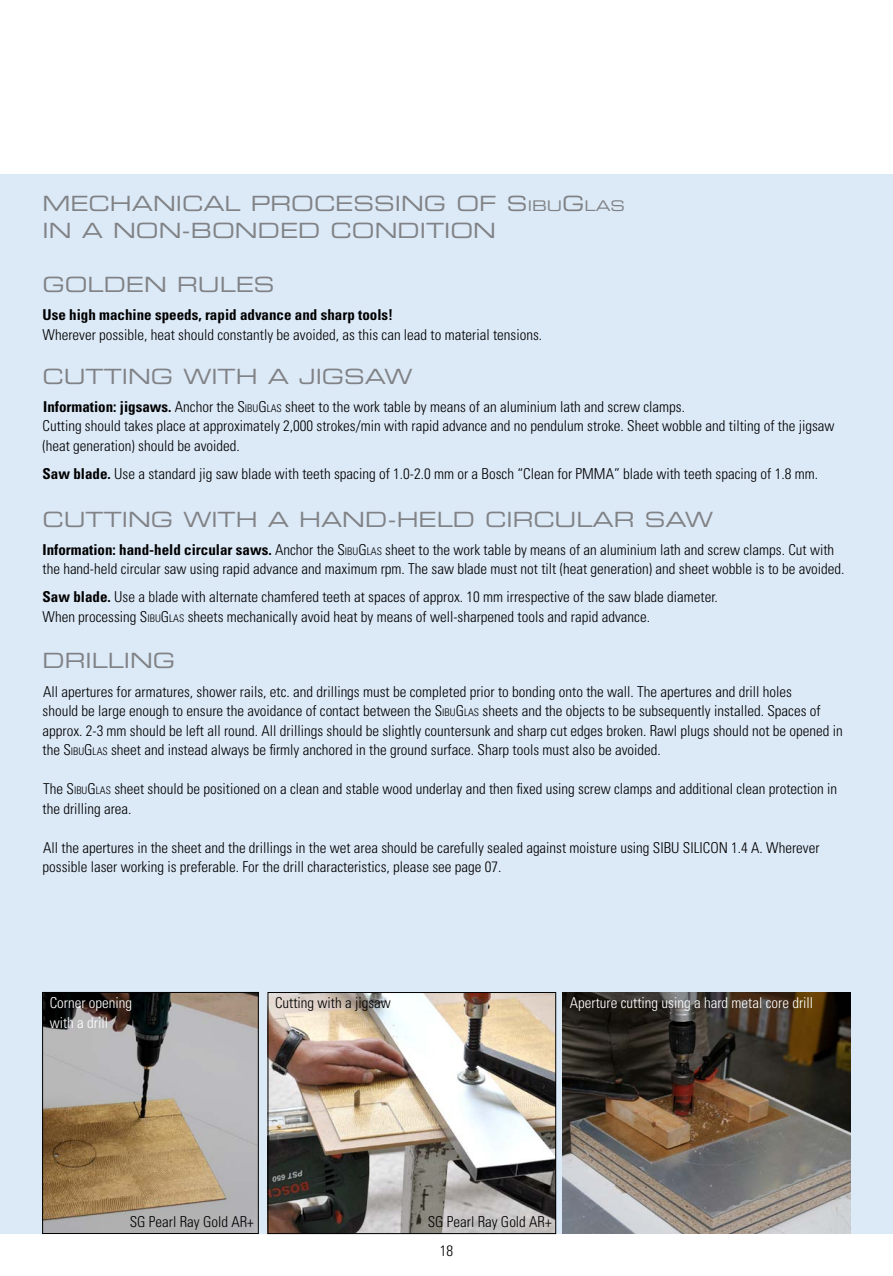
<style>
.page{position:relative;width:893px;height:1276px;background:#fff}
.page>*{position:absolute;margin:0;border:0;box-sizing:border-box;transform-origin:0 0}
.t1{font:21px/27px "Eurostile LT Std Ex 2";color:#808285}
.t2{font:300 condensed 15px/19.5px "Univers LT Std";color:#000}
.t3{font:300 condensed 15px/19.5px "Univers LT Std";color:#fff}
.t4{font:700 condensed 15px "Univers LT Std";color:#000}
.s1{font-style:inherit}
.s2{font-size:14.7px}
.s3{font-weight:700}
.s4{font-size:10.5px}
</style>
<div class="page">
<div style="left:0;top:174px;width:893px;height:1059px;background:#dce9f7"></div>
<img style="left:45px;top:994px;width:211px;height:237px">
<div style="left:43px;top:992px;width:215px;height:241px;border:1px solid #000"></div>
<img style="left:270px;top:994px;width:284px;height:237px">
<div style="left:268px;top:992px;width:288px;height:241px;border:1px solid #000"></div>
<img style="left:563px;top:992px;width:287px;height:241px">
<h1 class="t1" style="left:43px;top:189px;width:584px">MECHANICAL PROCESSING OF <span class="s1">S</span> <span class="s2">IBU</span><span class="s1">G</span><span class="s2">LAS<br></span>IN A NON-BONDED CONDITION</h1>
<h1 class="t1" style="left:43px;top:270px;width:234px">GOLDEN RULES</h1>
<p class="t4" style="left:43px;top:305px;width:352px">Use high machine speeds, rapid advance and sharp tools!</p>
<p class="t2" style="left:43px;top:324px;width:501px">Wherever possible, heat should constantly be avoided, as this can lead to material tensions.</p>
<h1 class="t1" style="left:43px;top:362px;width:372px">CUTTING WITH A JIGSAW</h1>
<p class="t2" style="left:43px;top:396px;width:794px"><span class="s3">Information: jigsaws.</span> Anchor the <span class="s1">S</span><span class="s4">IBU</span><span class="s1">G</span><span class="s4">LAS</span> sheet to the work table by means of an aluminium lath and screw clamps.<br>Cutting should takes place at approximately 2,000 strokes/min with rapid advance and no pendulum stroke. Sheet wobble and tilting of the jigsaw (heat generation) should be avoided.</p>
<p class="t2" style="left:43px;top:463px;width:777px"><span class="s3">Saw blade.</span> Use a standard jig saw blade with teeth spacing of 1.0-2.0 mm or a Bosch “Clean for PMMA” blade with teeth spacing of 1.8 mm.</p>
<h1 class="t1" style="left:43px;top:505px;width:672px">CUTTING WITH A HAND-HELD CIRCULAR SAW</h1>
<p class="t2" style="left:43px;top:540px;width:803px"><span class="s3">Information: hand-held circular saws.</span> Anchor the <span class="s1">S</span><span class="s4">IBU</span><span class="s1">G</span><span class="s4">LAS</span> sheet to the work table by means of an aluminium lath and screw clamps. Cut with the hand-held circular saw using rapid advance and maximum rpm. The saw blade must not tilt (heat generation) and sheet wobble is to be avoided.</p>
<p class="t2" style="left:43px;top:587px;width:677px"><span class="s3">Saw blade.</span> Use a blade with alternate chamfered teeth at spaces of approx. 10 mm irrespective of the saw blade diameter.<br>When processing <span class="s1">S</span><span class="s4">IBU</span><span class="s1">G</span><span class="s4">LAS</span> sheets mechanically avoid heat by means of well-sharpened tools and rapid advance.</p>
<h1 class="t1" style="left:43px;top:647px;width:134px">DRILLING</h1>
<p class="t2" style="left:43px;top:681px;width:802px">All apertures for armatures, shower rails, etc. and drillings must be completed prior to bonding onto the wall. The apertures and drill holes<br>should be large enough to ensure the avoidance of contact between the <span class="s1">S</span><span class="s4">IBU</span><span class="s1">G</span><span class="s4">LAS</span> sheets and the objects to be subsequently installed. Spaces of approx. 2-3 mm should be left all round. All drillings should be slightly countersunk and sharp cut edges broken. Rawl plugs should not be opened in the <span class="s1">S</span><span class="s4">IBU</span><span class="s1">G</span><span class="s4">LAS</span> sheet and instead always be firmly anchored in the ground surface. Sharp tools must also be avoided.</p>
<p class="t2" style="left:43px;top:779px;width:796px">The <span class="s1">S</span><span class="s4">IBU</span><span class="s1">G</span><span class="s4">LAS</span> sheet should be positioned on a clean and stable wood underlay and then fixed using screw clamps and additional clean protection in the drilling area.</p>
<p class="t2" style="left:43px;top:837px;width:778px">All the apertures in the sheet and the drillings in the wet area should be carefully sealed against moisture using SIBU SILICON 1.4 A. Wherever possible laser working is preferable. For the drill characteristics, please see page 07.</p>
<p class="t3" style="left:50px;top:993px;width:84px">Corner opening with a drill</p>
<p class="t2" style="left:275px;top:993px;width:117px">Cutting with a jigsaw</p>
<p class="t3" style="left:570px;top:993px;width:245px">Aperture cutting using a hard metal core drill</p>
<p class="t2" style="left:130px;top:1211px;width:126px">SG Pearl Ray Gold AR+</p>
<p class="t2" style="left:428px;top:1211px;width:126px">SG Pearl Ray Gold AR+</p>
<p class="t2" style="left:440px;top:1241px;width:15px">18</p>
</div>
